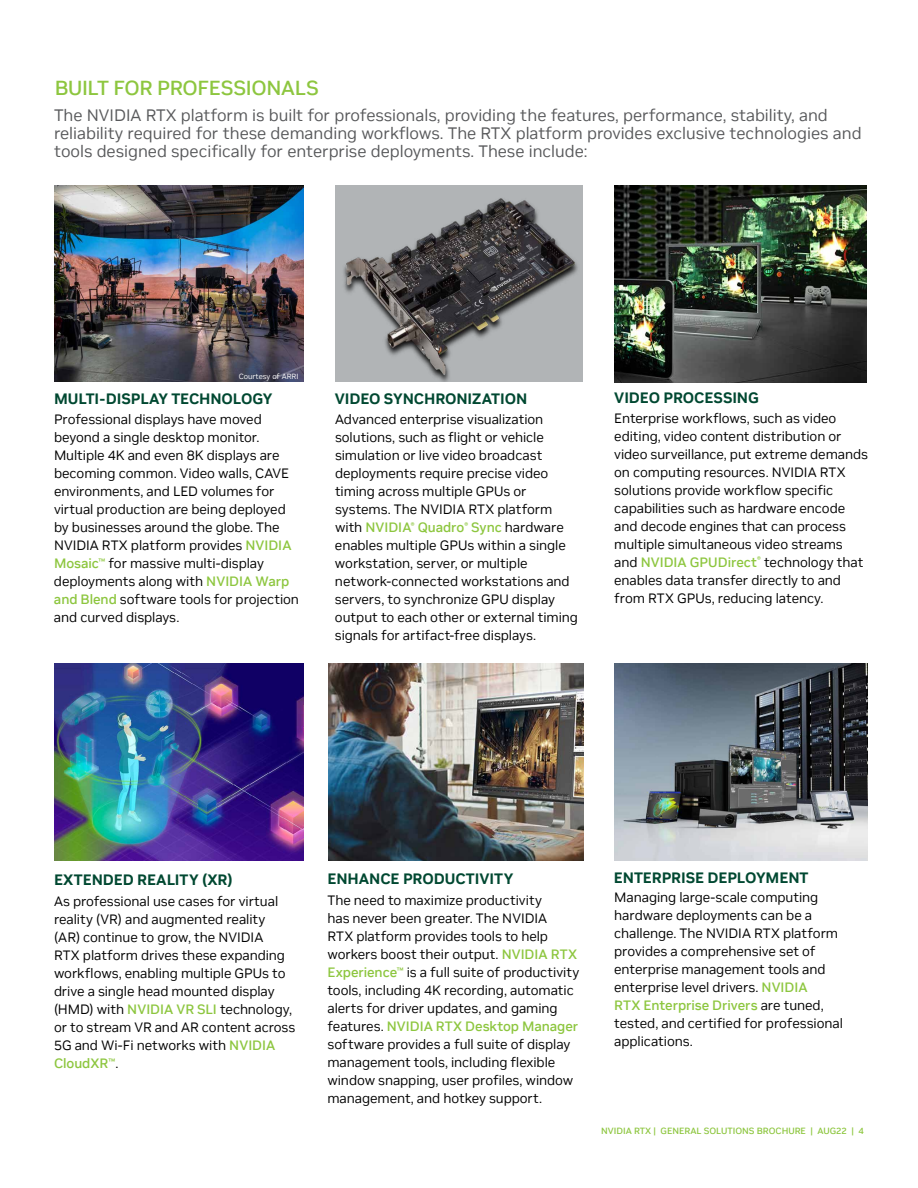
<style>
.page{position:relative;width:918px;height:1188px;background:#fff}
.page>*{position:absolute;margin:0;border:0;box-sizing:border-box;transform-origin:0 0}
.t1{font:500 20.25px "NVIDIA Sans";letter-spacing:-.015em;color:#8dc63f}
.t2{font:16.5px/18px "NVIDIA Sans";color:#58595b}
.t3{font:700 15px "NVIDIA Sans";letter-spacing:-.005em;color:#004831}
.t4{font:13.5px/18px "NVIDIA Sans";letter-spacing:-.005em;color:#000}
.t5{font:500 9px "NVIDIA Sans";color:#8dc63f}
.t6{font:7.5px "NVIDIA Sans";color:#fff}
.s1{font-weight:500;color:#8dc63f}
</style>
<div class="page">
<img style="left:54px;top:185px;width:250px;height:197px">
<img style="left:335px;top:185px;width:248px;height:197px">
<img style="left:614px;top:186px;width:253px;height:196px">
<img style="left:54px;top:664px;width:250px;height:197px">
<img style="left:329px;top:664px;width:254px;height:196px">
<img style="left:614px;top:664px;width:254px;height:196px">
<h1 class="t1" style="left:55px;top:76px;width:265px">BUILT FOR PROFESSIONALS</h1>
<p class="t2" style="left:54px;top:106px;width:809px">The NVIDIA RTX platform is built for professionals, providing the features, performance, stability, and reliability required for these demanding workflows. The RTX platform provides exclusive technologies and tools designed specifically for enterprise deployments. These include:</p>
<p class="t6" style="left:239px;top:372px;width:61px">Courtesy of ARRI</p>
<p class="t3" style="left:54px;top:389px;width:220px">MULTI-DISPLAY TECHNOLOGY</p>
<p class="t3" style="left:335px;top:390px;width:194px">VIDEO SYNCHRONIZATION</p>
<p class="t4" style="left:54px;top:410px;width:247px">Professional displays have moved beyond a single desktop monitor.<br>Multiple 4K and even 8K displays are becoming common. Video walls, CAVE environments, and LED volumes for virtual production are being deployed by businesses around the globe. The NVIDIA RTX platform provides <span class="s1">NVIDIA Mosaic</span><sup>™</sup> for massive multi-display deployments along with <span class="s1">NVIDIA Warp and Blend</span> software tools for projection and curved displays.</p>
<p class="t4" style="left:335px;top:410px;width:244px">Advanced enterprise visualization solutions, such as flight or vehicle simulation or live video broadcast deployments require precise video timing across multiple GPUs or systems. The NVIDIA RTX platform with <span class="s1">NVIDIA</span><sup>®</sup> <span class="s1">Quadro</span><sup>®</sup> <span class="s1">Sync</span> hardware enables multiple GPUs within a single workstation, server, or multiple network-connected workstations and servers, to synchronize GPU display output to each other or external timing signals for artifact-free displays.</p>
<p class="t3" style="left:614px;top:389px;width:146px">VIDEO PROCESSING</p>
<p class="t4" style="left:614px;top:409px;width:255px">Enterprise workflows, such as video editing, video content distribution or video surveillance, put extreme demands on computing resources. NVIDIA RTX solutions provide workflow specific capabilities such as hardware encode and decode engines that can process multiple simultaneous video streams and <span class="s1">NVIDIA GPUDirect</span><sup>®</sup> technology that enables data transfer directly to and from RTX GPUs, reducing latency.</p>
<p class="t3" style="left:54px;top:870px;width:180px">EXTENDED REALITY (XR)</p>
<p class="t4" style="left:54px;top:893px;width:243px">As professional use cases for virtual reality (VR) and augmented reality<br>(AR) continue to grow, the NVIDIA<br>RTX platform drives these expanding workflows, enabling multiple GPUs to drive a single head mounted display (HMD) with <span class="s1">NVIDIA VR SLI</span> technology, or to stream VR and AR content across 5G and Wi-Fi networks with <span class="s1">NVIDIA CloudXR</span><sup>™</sup>.</p>
<p class="t3" style="left:327px;top:869px;width:187px">ENHANCE PRODUCTIVITY</p>
<p class="t3" style="left:614px;top:869px;width:196px">ENTERPRISE DEPLOYMENT</p>
<p class="t4" style="left:327px;top:892px;width:253px">The need to maximize productivity<br>has never been greater. The NVIDIA<br>RTX platform provides tools to help workers boost their output. <span class="s1">NVIDIA RTX Experience</span><sup>™</sup> is a full suite of productivity tools, including 4K recording, automatic alerts for driver updates, and gaming features. <span class="s1">NVIDIA RTX Desktop Manager </span>software provides a full suite of display management tools, including flexible window snapping, user profiles, window management, and hotkey support.</p>
<p class="t4" style="left:614px;top:889px;width:230px">Managing large-scale computing hardware deployments can be a challenge. The NVIDIA RTX platform provides a comprehensive set of enterprise management tools and enterprise level drivers. <span class="s1">NVIDIA<br>RTX Enterprise Drivers</span> are tuned, tested, and certified for professional applications.</p>
<p class="t5" style="left:601px;top:1125px;width:264px">NVIDIA RTX | GENERAL SOLUTIONS BROCHURE | AUG22 | 4</p>
</div>
